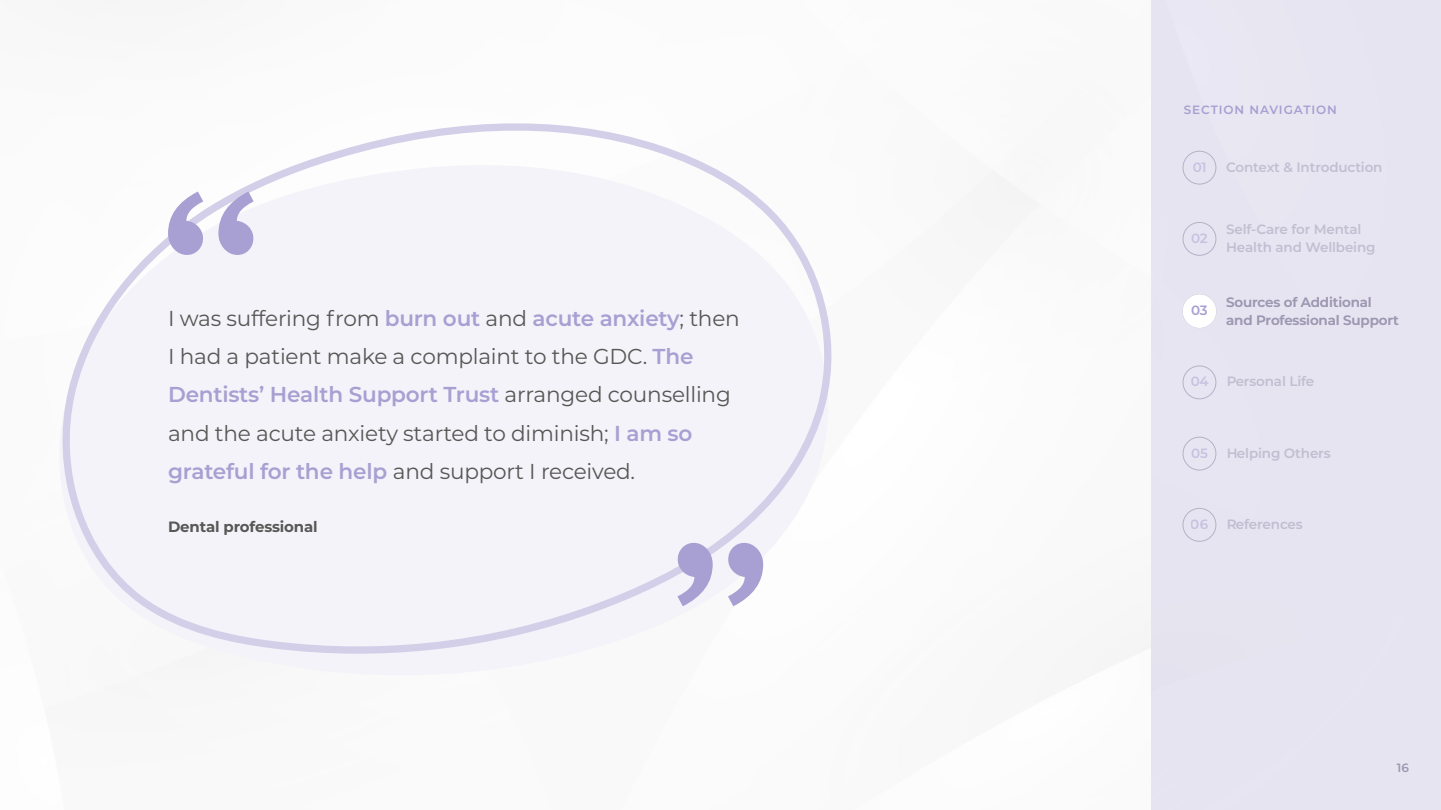
<style>
.page{position:relative;width:1441px;height:810px;background:#fff}
.page>*{position:absolute;margin:0;border:0;box-sizing:border-box;transform-origin:0 0}
.t1{font:21.6px/38.1px "Montserrat";letter-spacing:-.01em;color:#575756}
.t2{font:700 15px "Montserrat";letter-spacing:-.01em;color:#575756}
.t3{font:600 13.5px/18px "Montserrat";letter-spacing:-.01em;color:#9e97b2}
.t4{font:600 13.5px "Montserrat";letter-spacing:-.015em;color:#a89fd2}
.t5{font:600 12px "Montserrat";letter-spacing:.075em;color:#a89fd2}
.t6{font:600 12px "Montserrat";color:#9e97b2}
.s1{font-weight:600;color:#a89fd2}
</style>
<div class="page">
<div style="left:241px;top:656px;width:321px;height:19px;background:#f4f3f9"></div>
<svg style="left:60px;top:123px;width:772px;height:533px;fill:#f4f3f9"></svg>
<svg style="left:168px;top:192px;width:85px;height:63px"></svg>
<svg style="left:677px;top:543px;width:86px;height:63px"></svg>
<div style="left:1151px;top:0;width:289px;height:810px;background:#e6e4f0"></div>
<div style="left:1182px;top:151px;width:34px;height:33px;border:1px solid #867d9f;border-radius:50%"></div>
<div style="left:1182px;top:222px;width:34px;height:34px;border:1px solid #867d9f;border-radius:50%"></div>
<div style="left:1182px;top:366px;width:34px;height:33px;border:1px solid #867d9f;border-radius:50%"></div>
<div style="left:1182px;top:437px;width:34px;height:33px;border:1px solid #867d9f;border-radius:50%"></div>
<div style="left:1182px;top:508px;width:34px;height:34px;border:1px solid #867d9f;border-radius:50%"></div>
<div style="left:1182px;top:294px;width:34px;height:34px;background:#fff;border-radius:50%"></div>
<p class="t1" style="left:168px;top:299px;width:573px">I was suffering from <span class="s1">burn out</span> and <span class="s1">acute anxiety</span>; then I had a patient make a complaint to the GDC. <span class="s1">The Dentists’ Health Support Trust</span> arranged counselling and the acute anxiety started to diminish; <span class="s1">I am so grateful for the help</span> and support I received.</p>
<p class="t2" style="left:168px;top:516px;width:151px">Dental professional</p>
<p class="t5" style="left:1183px;top:101px;width:155px">SECTION NAVIGATION</p>
<p class="t4" style="left:1192px;top:157px;width:16px">01</p>
<p class="t3" style="left:1225px;top:157px;width:158px">Context &amp; Introduction</p>
<p class="t4" style="left:1190px;top:229px;width:18px">02</p>
<p class="t3" style="left:1225px;top:220px;width:151px">Self-Care for Mental<br>Health and Wellbeing</p>
<p class="t4" style="left:1190px;top:301px;width:18px">03</p>
<p class="t3" style="left:1225px;top:292px;width:174px">Sources of Additional and Professional Support</p>
<p class="t4" style="left:1190px;top:372px;width:20px">04</p>
<p class="t3" style="left:1225px;top:372px;width:90px">Personal Life</p>
<p class="t4" style="left:1190px;top:443px;width:18px">05</p>
<p class="t3" style="left:1225px;top:443px;width:106px">Helping Others</p>
<p class="t4" style="left:1190px;top:514px;width:19px">06</p>
<p class="t3" style="left:1225px;top:514px;width:78px">References</p>
<p class="t6" style="left:1396px;top:759px;width:13px">16</p>
</div>
